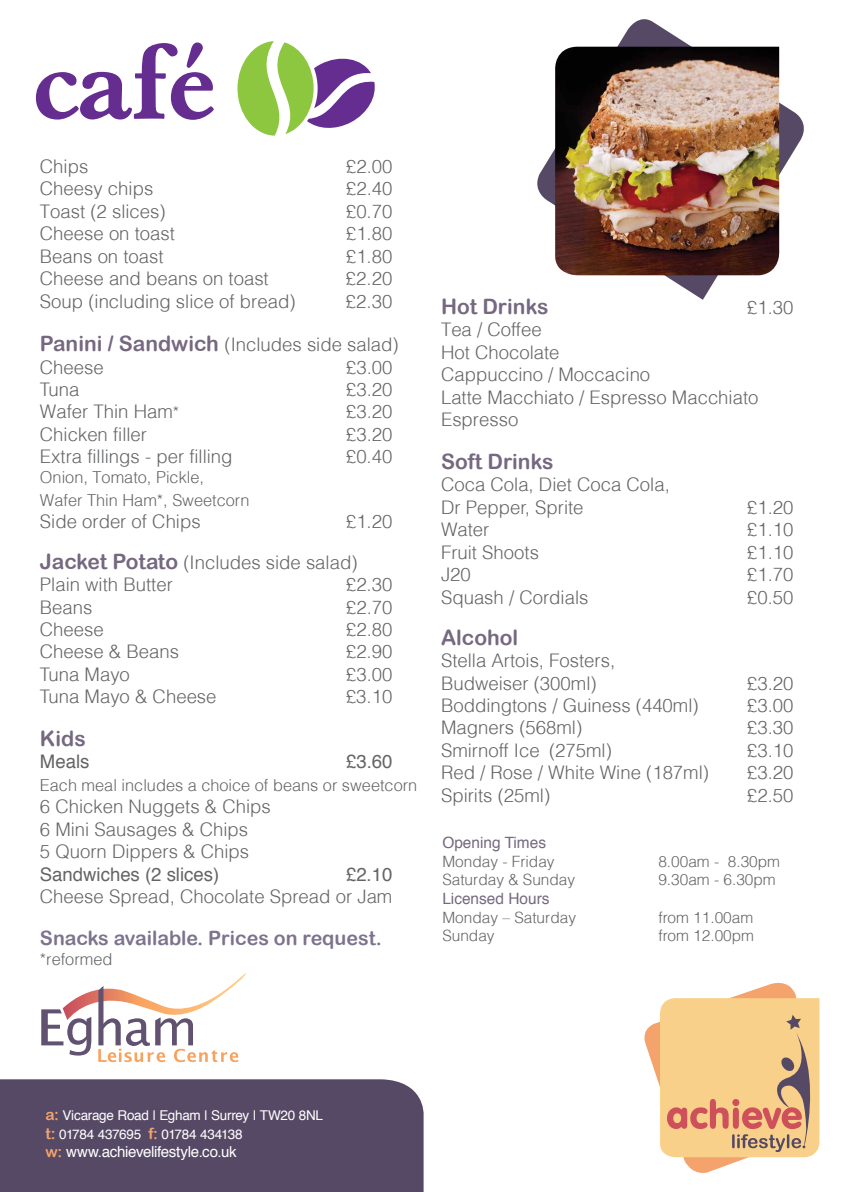
<style>
.page{position:relative;width:842px;height:1192px;background:#fff}
.page>*{position:absolute;margin:0;border:0;box-sizing:border-box;transform-origin:0 0}
.t1{font:21.2px "Arial Rounded MT Bold";color:#756880}
.t2{font:19.8px "Arial Rounded MT Bold";color:#7e738e}
.t3{font:300 18.7px/22.4px "Helvetica";color:#636466}
.t4{font:18.7px "Helvetica";color:#636466}
.t5{font:300 16.45px/22.4px "Helvetica";color:#636466}
.t6{font:300 15.55px "Helvetica";color:#636466}
.t7{font:15.55px "Helvetica";color:#756880}
.t8{font:15.1px "Helvetica";letter-spacing:-.02em;color:#fff}
.t9{font:13.5px/18.5px "Helvetica";letter-spacing:-.02em;color:#fff}
.s1{font-family:"Arial Rounded MT Bold";font-weight:400;font-size:21.2px;color:#756880}
.s2{font-size:16.45px}
.s3{font-family:"Arial Rounded MT Bold";font-size:15.45px;color:#f3a36b}
.s4{font-family:"Arial Rounded MT Bold";color:#f3a36b}
</style>
<div class="page">
<svg style="left:537px;top:19px;width:267px;height:281px"></svg>
<img style="left:555px;top:47px;width:225px;height:228px">
<div style="left:0;top:1079px;width:424px;height:113px;background:#564965"></div>
<svg style="left:644px;top:982px;width:176px;height:191px"></svg>
<svg style="left:41px;top:973px;width:205px;height:89px"></svg>
<svg style="left:237px;top:41px;width:138px;height:95px"></svg>
<svg style="left:36px;top:42px;width:178px;height:78px"></svg>
<p class="t3" style="left:40px;top:155px;width:50px">Chips</p>
<p class="t3" style="left:346px;top:155px;width:48px">£2.00</p>
<p class="t3" style="left:40px;top:177px;width:115px">Cheesy chips</p>
<p class="t3" style="left:346px;top:177px;width:48px">£2.40</p>
<p class="t3" style="left:40px;top:199px;width:127px">Toast (2 slices)</p>
<p class="t3" style="left:346px;top:199px;width:48px">£0.70</p>
<p class="t3" style="left:40px;top:222px;width:137px">Cheese on toast</p>
<p class="t3" style="left:346px;top:222px;width:48px">£1.80</p>
<p class="t3" style="left:40px;top:244px;width:125px">Beans on toast</p>
<p class="t3" style="left:346px;top:244px;width:48px">£1.80</p>
<p class="t3" style="left:40px;top:267px;width:230px">Cheese and beans on toast</p>
<p class="t3" style="left:346px;top:267px;width:48px">£2.20</p>
<p class="t3" style="left:40px;top:289px;width:257px">Soup (including slice of bread)</p>
<p class="t3" style="left:346px;top:289px;width:48px">£2.30</p>
<p class="t3" style="left:40px;top:333px;width:360px"><span class="s1">Panini / Sandwich</span> (Includes side salad)<br>Cheese</p>
<p class="t3" style="left:346px;top:355px;width:48px">£3.00</p>
<p class="t3" style="left:40px;top:378px;width:41px">Tuna</p>
<p class="t3" style="left:346px;top:378px;width:48px">£3.20</p>
<p class="t3" style="left:40px;top:400px;width:141px">Wafer Thin Ham<span class="s2">*</span></p>
<p class="t3" style="left:346px;top:400px;width:48px">£3.20</p>
<p class="t3" style="left:40px;top:422px;width:109px">Chicken filler</p>
<p class="t3" style="left:346px;top:422px;width:48px">£3.20</p>
<p class="t3" style="left:40px;top:445px;width:194px">Extra fillings - per filling</p>
<p class="t3" style="left:346px;top:445px;width:48px">£0.40</p>
<p class="t5" style="left:40px;top:466px;width:211px">Onion, Tomato, Pickle,<br>Wafer Thin Ham*, Sweetcorn</p>
<p class="t3" style="left:40px;top:510px;width:162px">Side order of Chips</p>
<p class="t3" style="left:40px;top:501px;width:354px;line-height:40.5px;text-indent:306px">£1.20<br><span class="s1">Jacket Potato</span> (Includes side salad)</p>
<p class="t3" style="left:40px;top:573px;width:134px">Plain with Butter</p>
<p class="t3" style="left:346px;top:573px;width:48px">£2.30</p>
<p class="t3" style="left:40px;top:595px;width:54px">Beans</p>
<p class="t3" style="left:346px;top:595px;width:48px">£2.70</p>
<p class="t3" style="left:40px;top:618px;width:65px">Cheese</p>
<p class="t3" style="left:346px;top:618px;width:48px">£2.80</p>
<p class="t3" style="left:40px;top:640px;width:141px">Cheese &amp; Beans</p>
<p class="t3" style="left:346px;top:640px;width:48px">£2.90</p>
<p class="t3" style="left:40px;top:662px;width:92px">Tuna Mayo</p>
<p class="t3" style="left:346px;top:662px;width:48px">£3.00</p>
<p class="t3" style="left:40px;top:685px;width:178px">Tuna Mayo &amp; Cheese</p>
<p class="t3" style="left:346px;top:685px;width:48px">£3.10</p>
<p class="t1" style="left:40px;top:726px;width:47px">Kids</p>
<p class="t4" style="left:40px;top:746px;width:51px">Meals</p>
<p class="t4" style="left:346px;top:746px;width:48px">£3.60</p>
<p class="t5" style="left:40px;top:773px;width:379px">Each meal includes a choice of beans or sweetcorn</p>
<p class="t3" style="left:40px;top:795px;width:232px">6 Chicken Nuggets &amp; Chips<br>6 Mini Sausages &amp; Chips<br>5 Quorn Dippers &amp; Chips</p>
<p class="t4" style="left:40px;top:858px;width:181px">Sandwiches (2 slices)</p>
<p class="t4" style="left:346px;top:858px;width:48px">£2.10</p>
<p class="t3" style="left:40px;top:885px;width:354px">Cheese Spread, Chocolate Spread or Jam</p>
<p class="t2" style="left:40px;top:926px;width:343px">Snacks available. Prices on request.</p>
<p class="t5" style="left:40px;top:947px;width:74px">*reformed</p>
<p class="t1" style="left:441px;top:294px;width:109px">Hot Drinks</p>
<p class="t3" style="left:747px;top:296px;width:48px">£1.30</p>
<p class="t3" style="left:441px;top:318px;width:319px">Tea / Coffee<br>Hot Chocolate<br>Cappuccino / Moccacino<br>Latte Macchiato / Espresso Macchiato<br>Espresso</p>
<p class="t1" style="left:441px;top:449px;width:114px">Soft Drinks</p>
<p class="t3" style="left:441px;top:473px;width:230px">Coca Cola, Diet Coca Cola,<br>Dr Pepper, Sprite</p>
<p class="t3" style="left:747px;top:495px;width:48px">£1.20</p>
<p class="t3" style="left:441px;top:518px;width:50px">Water</p>
<p class="t3" style="left:747px;top:518px;width:48px">£1.10</p>
<p class="t3" style="left:441px;top:540px;width:99px">Fruit Shoots</p>
<p class="t3" style="left:747px;top:540px;width:48px">£1.10</p>
<p class="t3" style="left:441px;top:563px;width:31px">J20</p>
<p class="t3" style="left:747px;top:563px;width:48px">£1.70</p>
<p class="t3" style="left:441px;top:585px;width:149px">Squash / Cordials</p>
<p class="t3" style="left:747px;top:585px;width:48px">£0.50</p>
<p class="t1" style="left:441px;top:625px;width:79px">Alcohol</p>
<p class="t3" style="left:441px;top:649px;width:176px">Stella Artois, Fosters,<br>Budweiser (300ml)</p>
<p class="t3" style="left:747px;top:671px;width:48px">£3.20</p>
<p class="t3" style="left:441px;top:694px;width:259px">Boddingtons / Guiness (440ml)</p>
<p class="t3" style="left:747px;top:694px;width:48px">£3.00</p>
<p class="t3" style="left:441px;top:716px;width:143px">Magners (568ml)</p>
<p class="t3" style="left:747px;top:716px;width:48px">£3.30</p>
<p class="t3" style="left:441px;top:738px;width:172px">Smirnoff Ice (275ml)</p>
<p class="t3" style="left:747px;top:738px;width:48px">£3.10</p>
<p class="t3" style="left:441px;top:761px;width:269px">Red / Rose / White Wine (187ml)</p>
<p class="t3" style="left:747px;top:761px;width:48px">£3.20</p>
<p class="t3" style="left:441px;top:783px;width:111px">Spirits (25ml)</p>
<p class="t3" style="left:747px;top:783px;width:48px">£2.50</p>
<p class="t7" style="left:442px;top:829px;width:105px">Opening Times</p>
<p class="t6" style="left:442px;top:851px;width:114px">Monday - Friday</p>
<p class="t6" style="left:658px;top:851px;width:123px">8.00am - 8.30pm</p>
<p class="t6" style="left:442px;top:870px;width:134px">Saturday &amp; Sunday</p>
<p class="t6" style="left:658px;top:870px;width:119px">9.30am - 6.30pm</p>
<p class="t7" style="left:442px;top:885px;width:109px">Licensed Hours</p>
<p class="t6" style="left:442px;top:907px;width:135px">Monday – Saturday</p>
<p class="t6" style="left:658px;top:907px;width:96px">from 11.00am</p>
<p class="t6" style="left:442px;top:926px;width:54px">Sunday</p>
<p class="t6" style="left:658px;top:926px;width:97px">from 12.00pm</p>
<p class="t9" style="left:46px;top:1106px;width:279px"><span class="s3">a:</span> Vicarage Road | Egham | Surrey | TW20 8NL <span class="s3">t:</span> 01784 437695 <span class="s3">f:</span> 01784 434138</p>
<p class="t8" style="left:46px;top:1139px;width:193px"><span class="s4">w:</span> www.achievelifestyle.co.uk</p>
</div>
